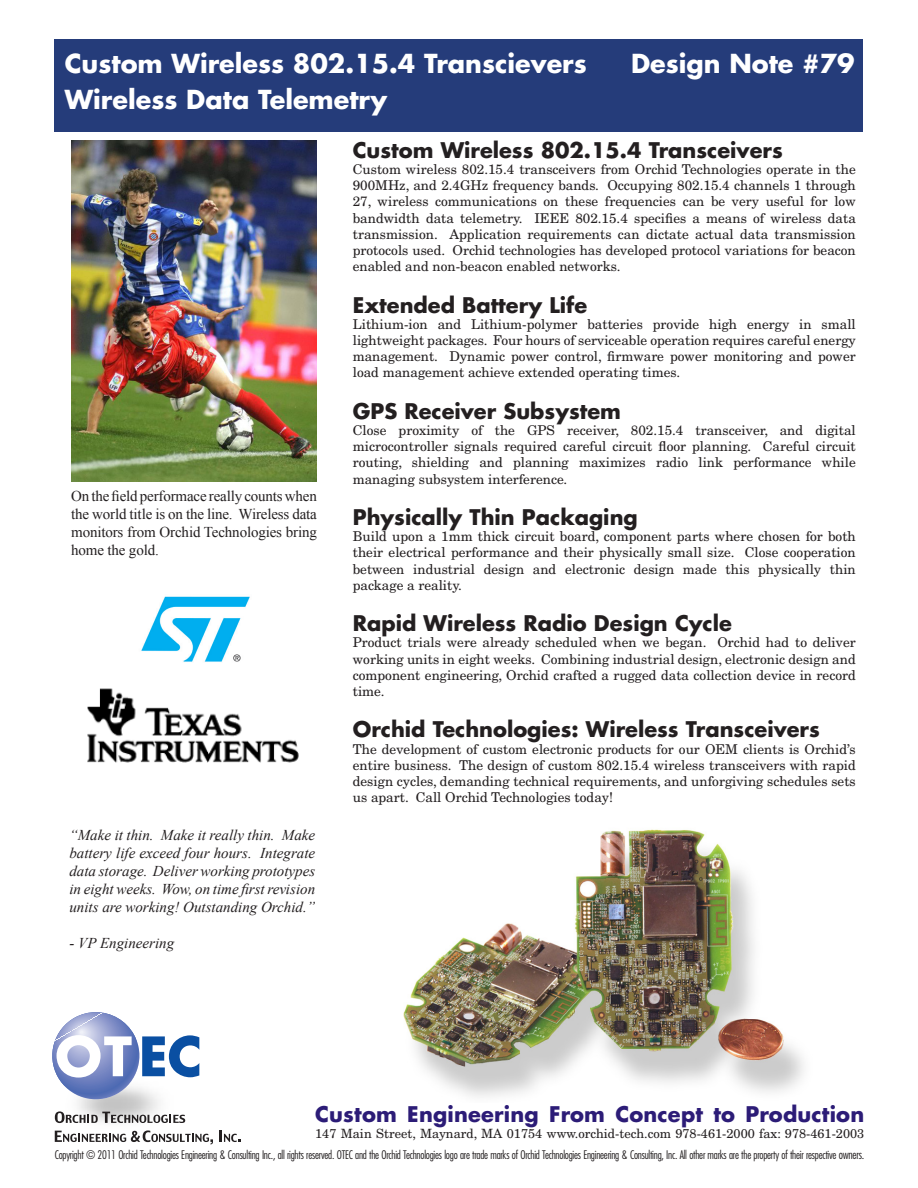
<style>
.page{position:relative;width:918px;height:1188px;background:#fff}
.page>*{position:absolute;margin:0;border:0;box-sizing:border-box;transform-origin:0 0}
.t1{font:700 25.5px "Futura Std";color:#fff}
.t2{font:700 21px "Futura Std";color:#231f20}
.t3{font:700 21px "Futura Std";letter-spacing:.01em;color:#2c1c77}
.t4{font:italic 15px/18px "Times New Roman";color:#231f20;text-align:justify}
.t5{font:15px/18px "Times New Roman";letter-spacing:-.01em;color:#231f20;text-align:justify}
.t6{font:13.5px/16.2px "New Century Schlbk LT Std";color:#231f20;text-align:justify}
.t7{font:12.75px "New Century Schlbk LT Std";color:#231f20}
.t8{font:300 condensed 11.55px "Futura Std";letter-spacing:-.02em;color:#231f20}
.s1{font-size:12px}
</style>
<div class="page">
<div style="left:54px;top:39px;width:809px;height:93px;background:#253c7a"></div>
<img style="left:54px;top:1037px;width:168px;height:101px">
<svg style="left:52px;top:1012px;width:147px;height:93px"></svg>
<svg style="left:55px;top:1111px;width:130px;height:12px"></svg>
<svg style="left:55px;top:1130px;width:158px;height:14px"></svg>
<svg style="left:219px;top:1131px;width:22px;height:11px"></svg>
<img style="left:403px;top:829px;width:401px;height:268px">
<img style="left:71px;top:141px;width:246px;height:341px">
<img style="left:141px;top:596px;width:109px;height:66px">
<img style="left:88px;top:688px;width:211px;height:75px">
<p class="t1" style="left:65px;top:47px;width:524px">Custom Wireless 802.15.4 Transcievers</p>
<p class="t1" style="left:631px;top:47px;width:225px">Design Note #79</p>
<p class="t1" style="left:65px;top:83px;width:324px">Wireless Data Telemetry</p>
<p class="t5" style="left:71px;top:487px;width:247px">On the field performace really counts when the world title is on the line. Wireless data monitors from Orchid Technologies bring home the gold.</p>
<p class="t4" style="left:69px;top:826px;width:247px">“Make it thin. Make it really thin. Make battery life exceed four hours. Integrate data storage. Deliver working prototypes in eight weeks. Wow, on time first revision units are working! Outstanding Orchid.”</p>
<p class="t4" style="left:69px;top:934px;width:106px">- VP Engineering</p>
<p class="t2" style="left:353px;top:136px;width:431px">Custom Wireless 802.15.4 Transceivers</p>
<p class="t6" style="left:353px;top:161px;width:505px">Custom wireless 802.15.4 transceivers from Orchid Technologies operate in the 900MHz, and 2.4GHz frequency bands. Occupying 802.15.4 channels 1 through 27, wireless communications on these frequencies can be very useful for low bandwidth data telemetry. IEEE 802.15.4 specifies a means of wireless data transmission. Application requirements can dictate actual data transmission protocols used. Orchid technologies has developed protocol variations for beacon enabled and non-beacon enabled networks.</p>
<p class="t2" style="left:353px;top:291px;width:236px">Extended Battery Life</p>
<p class="t6" style="left:353px;top:316px;width:505px">Lithium-ion and Lithium-polymer batteries provide high energy in small lightweight packages. Four hours of serviceable operation requires careful energy management. Dynamic power control, firmware power monitoring and power load management achieve extended operating times.</p>
<p class="t2" style="left:353px;top:397px;width:270px">GPS Receiver Subsystem</p>
<p class="t6" style="left:353px;top:422px;width:505px">Close proximity of the GPS receiver, 802.15.4 transceiver, and digital microcontroller signals required careful circuit floor planning. Careful circuit routing, shielding and planning maximizes radio link performance while managing subsystem interference.</p>
<p class="t2" style="left:353px;top:503px;width:286px">Physically Thin Packaging</p>
<p class="t6" style="left:353px;top:528px;width:505px">Build upon a 1mm thick circuit board, component parts where chosen for both their electrical performance and their physically small size. Close cooperation between industrial design and electronic design made this physically thin package a reality.</p>
<p class="t2" style="left:353px;top:609px;width:381px">Rapid Wireless Radio Design Cycle</p>
<p class="t6" style="left:353px;top:635px;width:505px">Product trials were already scheduled when we began. Orchid had to deliver working units in eight weeks. Combining industrial design, electronic design and component engineering, Orchid crafted a rugged data collection device in record time.</p>
<p class="t2" style="left:353px;top:716px;width:469px">Orchid Technologies: Wireless Transceivers</p>
<p class="t6" style="left:353px;top:741px;width:505px">The development of custom electronic products for our OEM clients is Orchid’s entire business. The design of custom 802.15.4 wireless transceivers with rapid design cycles, demanding technical requirements, and unforgiving schedules sets us apart. Call Orchid Technologies today!</p>
<p class="t3" style="left:315px;top:1100px;width:551px">Custom Engineering From Concept to Production</p>
<p class="t7" style="left:315px;top:1126px;width:551px">147 Main Street, Maynard, MA 01754 www.orchid-tech.com 978-461-2000 fax: 978-461-2003</p>
<p class="t8" style="left:55px;top:1148px;width:811px">Copyright © 2011 Orchid Technologies Engineering &amp; Consulting Inc., all rights reserved. OTEC and the Orchid Technologies logo are trade marks of Orchid Technologies Engineering &amp; Consulting, Inc. All other marks are the property of their respective <span class="s1">owners.</span></p>
</div>
